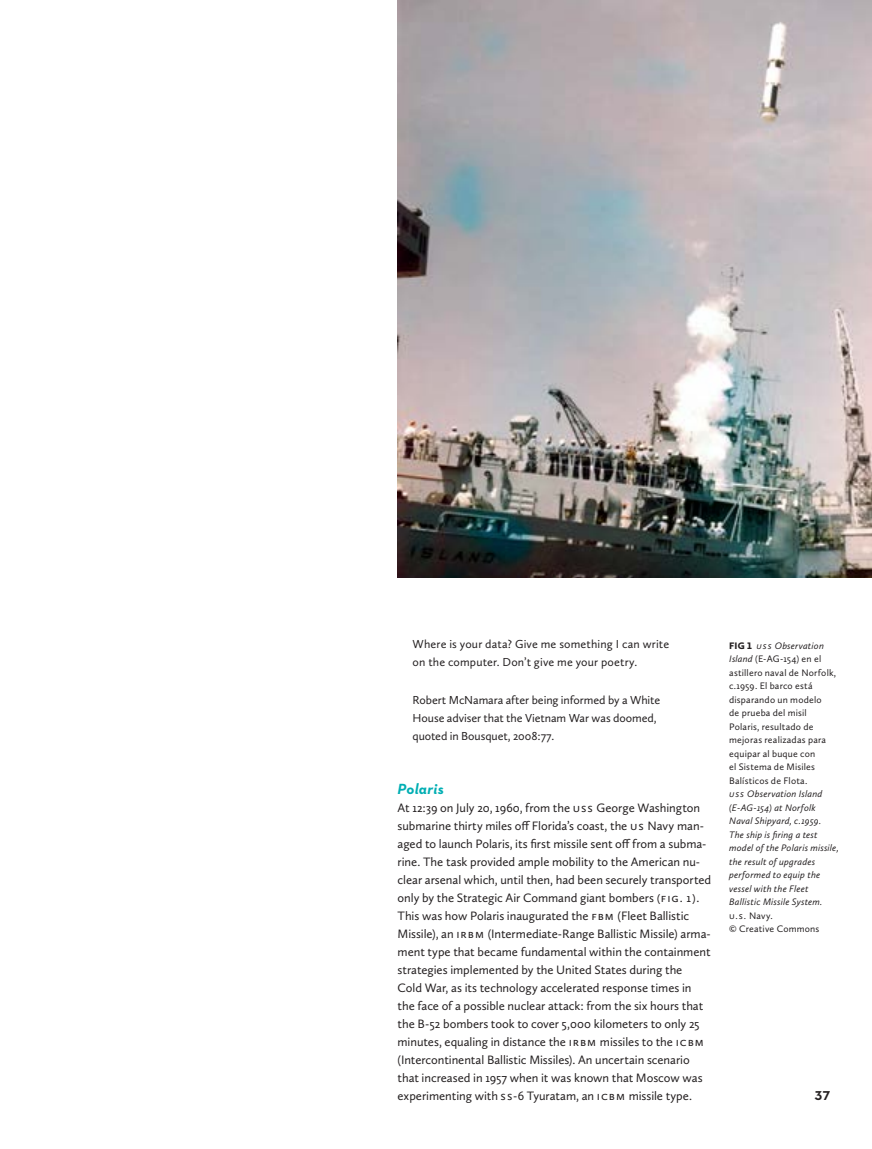
<style>
.page{position:relative;width:872px;height:1149px;background:#fff}
.page>*{position:absolute;margin:0;border:0;box-sizing:border-box;transform-origin:0 0}
.Subtítulo{font:italic 700 15px "Neutraface 2 Text";letter-spacing:.015em;color:#00aeb3}
.t1{font:700 13.05px "Neutraface 2 Text";color:#231f20}
.Texto_sin_sangrí{font:12.6px/18px "Calluna Sans";letter-spacing:-.005em;color:#231f20}
.Citas{font:12px/18px "Calluna Sans";color:#231f20}
.Figuras{font:italic 9.75px/13.5px "Calluna Sans";letter-spacing:.02em;color:#231f20}
.Figuras-2{font:9.75px/13.5px "Calluna Sans";letter-spacing:.02em;color:#231f20}
.s1{font-weight:900}
.s2{font-style:italic}
.s3{font-style:normal}
</style>
<div class="page">
<img style="left:397px;top:0;width:475px;height:577px">
<p class="Citas" style="left:412px;top:634px;width:258px">Where is your data? Give me something I can write on the computer. Don’t give me your poetry.</p>
<p class="Citas" style="left:412px;top:690px;width:249px">Robert McNamara after being informed by a White<br>House adviser that the Vietnam War was doomed, quoted in Bousquet, 2008:77.</p>
<p class="Subtítulo" style="left:397px;top:778px;width:48px">Polaris</p>
<p class="Texto_sin_sangrí" style="left:397px;top:798px;width:315px">At 12:39 on July 20, 1960, from the uss George Washington submarine thirty miles off Florida’s coast, the us Navy man&shy;aged to launch Polaris, its first missile sent off from a subma&shy;rine. The task provided ample mobility to the American nu&shy;clear arsenal which, until then, had been securely transported only by the Strategic Air Command giant bombers (Fig. 1).<br>This was how Polaris inaugurated the f bm (Fleet Ballistic Missile), an irbm (Intermediate-Range Ballistic Missile) arma&shy;ment type that became fundamental within the containment strategies implemented by the United States during the<br>Cold War, as its technology accelerated response times in the face of a possible nuclear attack: from the six hours that the B-52 bombers took to cover 5,000 kilometers to only 25 minutes, equaling in distance the irbm missiles to the icbm (Intercontinental Ballistic Missiles). An uncertain scenario that increased in 1957 when it was known that Moscow was experimenting with ss-6 Tyuratam, an icbm missile type.</p>
<p class="Figuras-2" style="left:729px;top:638px;width:108px"><span class="s1">FIG 1</span> <span class="s2">uss Observation<br>Island</span> (E-AG-154) en el astillero naval de Norfolk, c.1959. El barco está disparando un modelo<br>de prueba del misil<br>Polaris, resultado de mejoras realizadas para equipar al buque con<br>el Sistema de Misiles<br>Balísticos de Flota.</p>
<p class="Figuras" style="left:729px;top:787px;width:111px">uss Observation Island (E-AG-154) at Norfolk<br>Naval Shipyard, c.1959.<br>The ship is firing a test model of the Polaris missile, the result of upgrades performed to equip the vessel with the Fleet<br>Ballistic Missile System.<br><span class="s3">U .S. Navy.<br>© Creative Commons</span></p>
<p class="t1" style="left:814px;top:1086px;width:17px">37</p>
</div>
